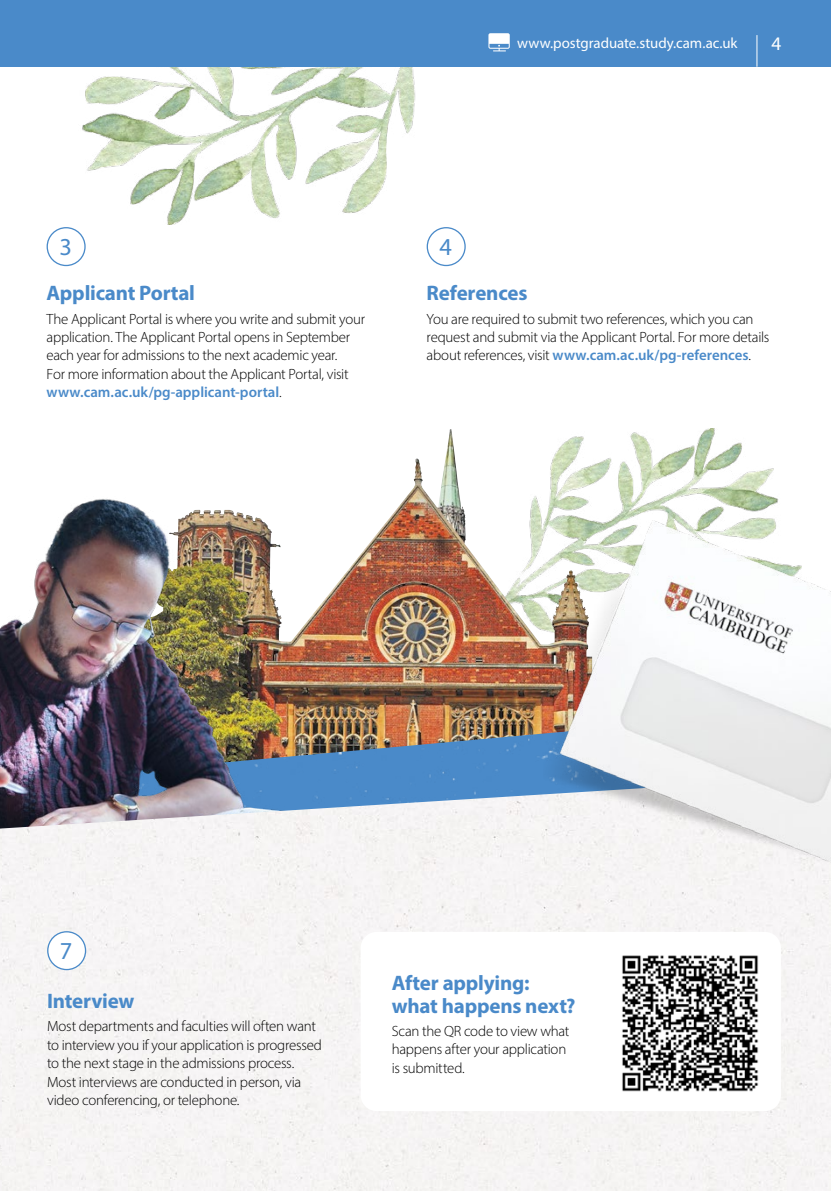
<style>
.page{position:relative;width:831px;height:1191px;background:#fff}
.page>*{position:absolute;margin:0;border:0;box-sizing:border-box;transform-origin:0 0}
.t1{font:24.32px "Myriad Pro";color:#4a8ac9}
.t2{font:700 21px/22.8px "Myriad Pro";letter-spacing:-.01em;color:#4a8ac9}
.t3{font:19.25px "Myriad Pro";color:#fff}
.t4{font:300 14.88px/18.4px "Myriad Pro";letter-spacing:-.015em;color:#000}
.t5{font:14.88px "Myriad Pro";letter-spacing:-.005em;color:#fff}
.s1{font-weight:600;color:#4a8ac9}
</style>
<div class="page">
<img style="left:430px;top:428px;width:349px;height:279px">
<img style="left:303px;top:430px;width:147px;height:211px">
<img style="left:303px;top:707px;width:240px;height:69px">
<img style="left:0;top:499px;width:303px;height:277px">
<img style="left:0;top:776px;width:831px;height:415px">
<img style="left:543px;top:508px;width:288px;height:372px">
<div style="left:47px;top:227px;width:39px;height:39px;border:1px solid #4a8ac9;border-radius:50%"></div>
<div style="left:427px;top:227px;width:39px;height:39px;border:1px solid #4a8ac9;border-radius:50%"></div>
<img style="left:82px;top:67px;width:334px;height:157px">
<div style="left:48px;top:931px;width:38px;height:38px;background:#fff;border-radius:50%"></div>
<div style="left:47px;top:931px;width:39px;height:39px;border:1px solid #4a8ac9;border-radius:50%"></div>
<div style="left:361px;top:932px;width:420px;height:179px;background:#fff;border-radius:16px"></div>
<img style="left:622px;top:955px;width:137px;height:137px">
<div style="left:0;top:0;width:831px;height:67px;background:#4a8ac9"></div>
<hr style="left:756px;top:35px;width:1px;height:32px;background:#fff">
<svg style="left:488px;top:33px;width:22px;height:18px"></svg>
<p class="t5" style="left:517px;top:34px;width:222px">www.postgraduate.study.cam.ac.uk</p>
<p class="t3" style="left:771px;top:31px;width:11px">4</p>
<h1 class="t1" style="left:59px;top:232px;width:14px">3</h1>
<h2 class="t2" style="left:47px;top:281px;width:150px">Applicant Portal</h2>
<p class="t4" style="left:47px;top:309px;width:320px">The Applicant Portal is where you write and submit your application. The Applicant Portal opens in September each year for admissions to the next academic year.<br>For more information about the Applicant Portal, visit <span class="s1">www.cam.ac.uk/pg-applicant-portal</span>.</p>
<h1 class="t1" style="left:439px;top:232px;width:14px">4</h1>
<h2 class="t2" style="left:427px;top:281px;width:102px">References</h2>
<p class="t4" style="left:427px;top:309px;width:344px">You are required to submit two references, which you can request and submit via the Applicant Portal. For more details about references, visit <span class="s1">www.cam.ac.uk/pg-references</span>.</p>
<h1 class="t1" style="left:60px;top:935px;width:14px">7</h1>
<h2 class="t2" style="left:47px;top:989px;width:89px">Interview</h2>
<p class="t4" style="left:47px;top:1017px;width:276px">Most departments and faculties will often want to interview you if your application is progressed to the next stage in the admissions process.<br>Most interviews are conducted in person, via video conferencing, or telephone.</p>
<h2 class="t2" style="left:392px;top:970px;width:185px">After applying: what happens next?</h2>
<p class="t4" style="left:392px;top:1021px;width:179px">Scan the QR code to view what happens after your application is submitted.</p>
</div>
